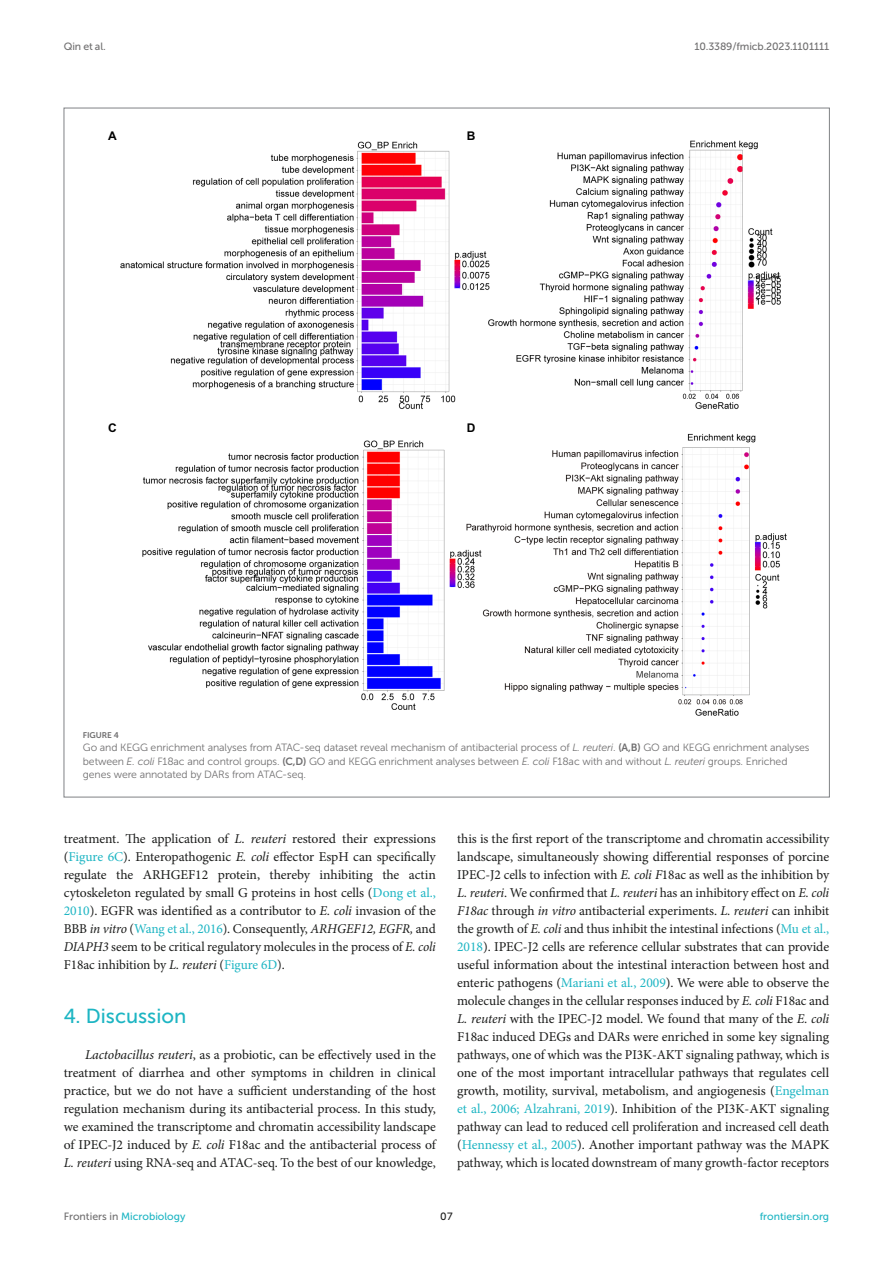
<style>
.page{position:relative;width:893px;height:1263px;background:#fff}
.page>*{position:absolute;margin:0;border:0;box-sizing:border-box;transform-origin:0 0}
.HEAD_1{font:20.25px "Museo Sans 500";color:#1db5c3}
.TEXT_FLUSH{font:13.5px/18px "Minion Pro";letter-spacing:-.005em;color:#1b1c1b;text-align:justify}
.t1{font:700 12px "Arial";color:#000}
.FIG_LEG{font:10.5px/13.5px "Museo Sans 300";letter-spacing:-.01em;color:#706f70}
.t2{font:10.5px "Museo Sans 500";color:#1db5c3}
.t3{font:10.5px "Museo Sans 500";letter-spacing:-.015em;color:#706f70}
.t4{font:10.5px "Museo Sans 500";color:#1b1c1b}
.FIG_HD{font:8.25px "Museo Sans 700";letter-spacing:-.01em;color:#706f70}
.s1{font-style:italic}
.s2{font-family:"Museo Sans 700"}
.s3{color:#1db5c3}
.s4{color:#706f70}
</style>
<div class="page">
<img style="left:120px;top:140px;width:667px;height:576px">
<p class="t3" style="left:64px;top:41px;width:43px">Qin et al.</p>
<p class="t3" style="left:695px;top:41px;width:136px">10.3389/fmicb.2023.1101111</p>
<p class="t1" style="left:108px;top:127px;width:10px">A</p>
<p class="t1" style="left:467px;top:127px;width:10px">B</p>
<p class="t1" style="left:108px;top:420px;width:10px">C</p>
<p class="t1" style="left:467px;top:420px;width:10px">D</p>
<p class="FIG_HD" style="left:83px;top:730px;width:37px">FIGURE 4</p>
<p class="FIG_LEG" style="left:83px;top:741px;width:728px">Go and KEGG enrichment analyses from ATAC-seq dataset reveal mechanism of antibacterial process of <span class="s1">L. reuteri</span>. <span class="s2">(A,B)</span> GO and KEGG enrichment analyses between <span class="s1">E. coli</span> F18ac and control groups. <span class="s2">(C,D)</span> GO and KEGG enrichment analyses between <span class="s1">E. coli</span> F18ac with and without <span class="s1">L. reuteri</span> groups. Enriched genes were annotated by DARs from ATAC-seq.</p>
<p class="TEXT_FLUSH" style="left:64px;top:830px;width:374px">treatment. The application of <span class="s1">L. reuteri</span> restored their expressions (<span class="s3">Figure 6C</span>). Enteropathogenic <span class="s1">E. coli</span> effector EspH can specifically regulate the ARHGEF12 protein, thereby inhibiting the actin cytoskeleton regulated by small G proteins in host cells (<span class="s3">Dong et al., 2010</span>). EGFR was identified as a contributor to <span class="s1">E. coli</span> invasion of the BBB <span class="s1">in vitro</span> (<span class="s3">Wang et al., 2016</span>). Consequently, <span class="s1">ARHGEF12, EGFR,</span> and <span class="s1">DIAPH3</span> seem to be critical regulatory molecules in the process of <span class="s1">E. coli </span>F18ac inhibition by <span class="s1">L. reuteri</span> (<span class="s3">Figure 6D</span>).</p>
<p class="HEAD_1" style="left:64px;top:1005px;width:124px">4. Discussion</p>
<p class="TEXT_FLUSH" style="left:64px;top:1046px;width:374px;text-indent:21px"><span class="s1">Lactobacillus reuteri</span>, as a probiotic, can be effectively used in the treatment of diarrhea and other symptoms in children in clinical practice, but we do not have a sufficient understanding of the host regulation mechanism during its antibacterial process. In this study, we examined the transcriptome and chromatin accessibility landscape of IPEC-J2 induced by <span class="s1">E. coli</span> F18ac and the antibacterial process of <span class="s1">L. reuteri</span> using RNA-seq and ATAC-seq. To the best of our knowledge,</p>
<p class="TEXT_FLUSH" style="left:457px;top:830px;width:374px">this is the first report of the transcriptome and chromatin accessibility landscape, simultaneously showing differential responses of porcine IPEC-J2 cells to infection with <span class="s1">E. coli F</span>18ac as well as the inhibition by <span class="s1">L. reuteri</span>. We confirmed that <span class="s1">L. reuteri</span> has an inhibitory effect on <span class="s1">E. coli F18ac</span> through <span class="s1">in vitro</span> antibacterial experiments. <span class="s1">L. reuteri</span> can inhibit the growth of <span class="s1">E. coli</span> and thus inhibit the intestinal infections (<span class="s3">Mu et al., 2018</span>). IPEC-J2 cells are reference cellular substrates that can provide useful information about the intestinal interaction between host and enteric pathogens (<span class="s3">Mariani et al., 2009</span>). We were able to observe the molecule changes in the cellular responses induced by <span class="s1">E. coli</span> F18ac and <span class="s1">L. reuteri</span> with the IPEC-J2 model. We found that many of the <span class="s1">E. coli </span>F18ac induced DEGs and DARs were enriched in some key signaling pathways, one of which was the PI3K-AKT signaling pathway, which is one of the most important intracellular pathways that regulates cell growth, motility, survival, metabolism, and angiogenesis (<span class="s3">Engelman et al., 2006; Alzahrani, 2019</span>). Inhibition of the PI3K-AKT signaling pathway can lead to reduced cell proliferation and increased cell death (<span class="s3">Hennessy et al., 2005</span>). Another important pathway was the MAPK pathway, which is located downstream of many growth-factor receptors</p>
<p class="t2" style="left:64px;top:1211px;width:123px"><span class="s4">Frontiers in</span> Microbiology</p>
<p class="t4" style="left:440px;top:1211px;width:14px">07</p>
<p class="t2" style="left:760px;top:1211px;width:71px">frontiersin.org</p>
</div>
